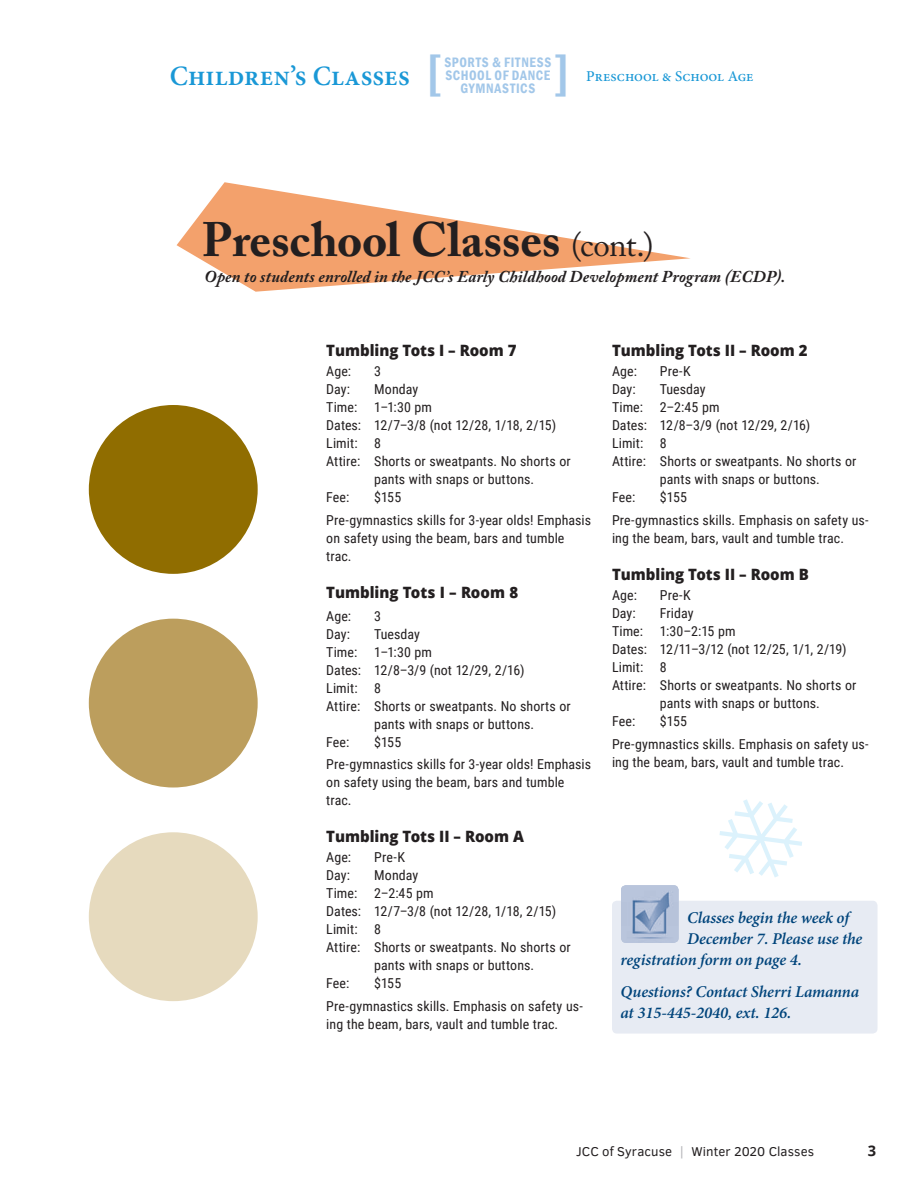
<style>
.page{position:relative;width:918px;height:1188px;background:#fff}
.page>*{position:absolute;margin:0;border:0;box-sizing:border-box;transform-origin:0 0}
.t1{font:600 49.95px "Franklin Gothic";color:#a2c7e9;scale:.96 1}
.Body_-_Minion_10{font:700 48px "Adobe Caslon Pro";letter-spacing:-.005em;color:#231f20}
.t2{font:600 28.05px "Minion Pro";letter-spacing:.005em;color:#1a98d6;scale:.96 1}
.t3{font:italic 600 16.5px/21px "Minion Pro";letter-spacing:-.005em;color:#00447b}
.Body_-_Minion_10_no{font:italic 700 16.5px "Adobe Caslon Pro";letter-spacing:.01em;color:#231f20}
.Subheads_-_Open_Sans{font:800 15.6px "Open Sans";color:#231f20;scale:.96 1}
.Body_-_Prog_Listings{font:800 15.6px "Open Sans";color:#231f20;scale:.96 1}
.t4{font:500 15px "Minion Pro";color:#1a98d6}
.t5{font:700 14.7px "Open Sans";color:#231f20}
.t6{font:600 condensed 14.1px "Franklin Gothic";letter-spacing:.05em;color:#a2c7e9;scale:.96 1}
.Body_-_Prog_Listings-2{font:13.65px/18px "Roboto Condensed";letter-spacing:.005em;color:#231f20}
.t7{font:13.2px "Clear Sans";letter-spacing:.005em;color:#231f20}
.s1{font-weight:400;font-size:33px}
.s2{color:#b2b3b7}
</style>
<div class="page">
<svg style="left:177px;top:182px;width:513px;height:110px"></svg>
<div style="left:89px;top:405px;width:169px;height:169px;background:#906d00;border-radius:50%"></div>
<div style="left:89px;top:619px;width:169px;height:169px;background:#bc9e5d;border-radius:50%"></div>
<div style="left:89px;top:832px;width:169px;height:169px;background:#e6dabe;border-radius:50%"></div>
<div style="left:612px;top:901px;width:266px;height:133px;background:#e7ebf3;border-radius:5px"></div>
<img style="left:621px;top:885px;width:58px;height:58px">
<svg style="left:719px;top:799px;width:83px;height:78px"></svg>
<p class="t2" style="left:170px;top:57px;width:252px">Children’s Classes</p>
<p class="t1" style="left:428px;top:40px;width:16px">[</p>
<p class="t1" style="left:554px;top:40px;width:16px">]</p>
<p class="t6" style="left:444px;top:53px;width:113px">SPORTS &amp; FITNESS</p>
<p class="t6" style="left:445px;top:66px;width:111px">SCHOOL OF DANCE</p>
<p class="t6" style="left:460px;top:79px;width:79px">GYMNASTICS</p>
<p class="t4" style="left:586px;top:66px;width:169px">Preschool &amp; School Age</p>
<p class="Body_-_Minion_10" style="left:202px;top:211px;width:453px">Preschool Classes <span class="s1">(cont.)</span></p>
<p class="Body_-_Minion_10_no" style="left:204px;top:266px;width:583px">Open to students enrolled in the JCC’s Early Childhood Development Program (ECDP).</p>
<p class="Subheads_-_Open_Sans" style="left:326px;top:338px;width:200px">Tumbling Tots I – Room 7</p>
<p class="Body_-_Prog_Listings-2" style="left:326px;top:362px;width:26px">Age:</p>
<p class="Body_-_Prog_Listings-2" style="left:374px;top:362px;width:8px">3</p>
<p class="Body_-_Prog_Listings-2" style="left:326px;top:380px;width:25px">Day:</p>
<p class="Body_-_Prog_Listings-2" style="left:374px;top:380px;width:46px">Monday</p>
<p class="Body_-_Prog_Listings-2" style="left:326px;top:398px;width:107px">Time: 1–1:30 pm</p>
<p class="Body_-_Prog_Listings-2" style="left:326px;top:416px;width:232px">Dates: 12/7–3/8 (not 12/28, 1/18, 2/15)</p>
<p class="Body_-_Prog_Listings-2" style="left:326px;top:434px;width:56px">Limit: 8</p>
<p class="Body_-_Prog_Listings-2" style="left:326px;top:452px;width:246px">Attire: Shorts or sweatpants. No shorts or</p>
<p class="Body_-_Prog_Listings-2" style="left:374px;top:470px;width:161px">pants with snaps or buttons.</p>
<p class="Body_-_Prog_Listings-2" style="left:326px;top:488px;width:25px">Fee:</p>
<p class="Body_-_Prog_Listings-2" style="left:374px;top:488px;width:29px">$155</p>
<p class="Body_-_Prog_Listings-2" style="left:326px;top:511px;width:266px">Pre-gymnastics skills for 3-year olds! Emphasis on safety using the beam, bars and tumble trac.</p>
<p class="Body_-_Prog_Listings" style="left:326px;top:580px;width:201px">Tumbling Tots I – Room 8</p>
<p class="Body_-_Prog_Listings-2" style="left:326px;top:606px;width:26px">Age:</p>
<p class="Body_-_Prog_Listings-2" style="left:374px;top:606px;width:8px">3</p>
<p class="Body_-_Prog_Listings-2" style="left:326px;top:624px;width:25px">Day:</p>
<p class="Body_-_Prog_Listings-2" style="left:374px;top:624px;width:47px">Tuesday</p>
<p class="Body_-_Prog_Listings-2" style="left:326px;top:642px;width:107px">Time: 1–1:30 pm</p>
<p class="Body_-_Prog_Listings-2" style="left:326px;top:660px;width:200px">Dates: 12/8–3/9 (not 12/29, 2/16)</p>
<p class="Body_-_Prog_Listings-2" style="left:326px;top:678px;width:56px">Limit: 8</p>
<p class="Body_-_Prog_Listings-2" style="left:326px;top:696px;width:246px">Attire: Shorts or sweatpants. No shorts or</p>
<p class="Body_-_Prog_Listings-2" style="left:374px;top:714px;width:161px">pants with snaps or buttons.</p>
<p class="Body_-_Prog_Listings-2" style="left:326px;top:732px;width:25px">Fee:</p>
<p class="Body_-_Prog_Listings-2" style="left:374px;top:732px;width:29px">$155</p>
<p class="Body_-_Prog_Listings-2" style="left:326px;top:755px;width:266px">Pre-gymnastics skills for 3-year olds! Emphasis on safety using the beam, bars and tumble trac.</p>
<p class="Subheads_-_Open_Sans" style="left:326px;top:824px;width:207px">Tumbling Tots II – Room A</p>
<p class="Body_-_Prog_Listings-2" style="left:326px;top:848px;width:26px">Age:</p>
<p class="Body_-_Prog_Listings-2" style="left:374px;top:848px;width:32px">Pre-K</p>
<p class="Body_-_Prog_Listings-2" style="left:326px;top:866px;width:25px">Day:</p>
<p class="Body_-_Prog_Listings-2" style="left:374px;top:866px;width:46px">Monday</p>
<p class="Body_-_Prog_Listings-2" style="left:326px;top:884px;width:109px">Time: 2–2:45 pm</p>
<p class="Body_-_Prog_Listings-2" style="left:326px;top:902px;width:232px">Dates: 12/7–3/8 (not 12/28, 1/18, 2/15)</p>
<p class="Body_-_Prog_Listings-2" style="left:326px;top:920px;width:56px">Limit: 8</p>
<p class="Body_-_Prog_Listings-2" style="left:326px;top:938px;width:246px">Attire: Shorts or sweatpants. No shorts or</p>
<p class="Body_-_Prog_Listings-2" style="left:374px;top:956px;width:161px">pants with snaps or buttons.</p>
<p class="Body_-_Prog_Listings-2" style="left:326px;top:974px;width:25px">Fee:</p>
<p class="Body_-_Prog_Listings-2" style="left:374px;top:974px;width:29px">$155</p>
<p class="Body_-_Prog_Listings-2" style="left:326px;top:997px;width:258px">Pre-gymnastics skills. Emphasis on safety us&shy;ing the beam, bars, vault and tumble trac.</p>
<p class="Subheads_-_Open_Sans" style="left:612px;top:338px;width:205px">Tumbling Tots II – Room 2</p>
<p class="Body_-_Prog_Listings-2" style="left:612px;top:362px;width:26px">Age:</p>
<p class="Body_-_Prog_Listings-2" style="left:660px;top:362px;width:32px">Pre-K</p>
<p class="Body_-_Prog_Listings-2" style="left:612px;top:380px;width:25px">Day:</p>
<p class="Body_-_Prog_Listings-2" style="left:660px;top:380px;width:47px">Tuesday</p>
<p class="Body_-_Prog_Listings-2" style="left:612px;top:398px;width:109px">Time: 2–2:45 pm</p>
<p class="Body_-_Prog_Listings-2" style="left:612px;top:416px;width:200px">Dates: 12/8–3/9 (not 12/29, 2/16)</p>
<p class="Body_-_Prog_Listings-2" style="left:612px;top:434px;width:56px">Limit: 8</p>
<p class="Body_-_Prog_Listings-2" style="left:612px;top:452px;width:246px">Attire: Shorts or sweatpants. No shorts or</p>
<p class="Body_-_Prog_Listings-2" style="left:660px;top:470px;width:161px">pants with snaps or buttons.</p>
<p class="Body_-_Prog_Listings-2" style="left:612px;top:488px;width:25px">Fee:</p>
<p class="Body_-_Prog_Listings-2" style="left:660px;top:488px;width:29px">$155</p>
<p class="Body_-_Prog_Listings-2" style="left:612px;top:511px;width:258px">Pre-gymnastics skills. Emphasis on safety us&shy;ing the beam, bars, vault and tumble trac.</p>
<p class="Subheads_-_Open_Sans" style="left:612px;top:562px;width:207px">Tumbling Tots II – Room B</p>
<p class="Body_-_Prog_Listings-2" style="left:612px;top:586px;width:26px">Age:</p>
<p class="Body_-_Prog_Listings-2" style="left:660px;top:586px;width:32px">Pre-K</p>
<p class="Body_-_Prog_Listings-2" style="left:612px;top:604px;width:25px">Day:</p>
<p class="Body_-_Prog_Listings-2" style="left:660px;top:604px;width:35px">Friday</p>
<p class="Body_-_Prog_Listings-2" style="left:612px;top:622px;width:125px">Time: 1:30–2:15 pm</p>
<p class="Body_-_Prog_Listings-2" style="left:612px;top:640px;width:236px">Dates: 12/11–3/12 (not 12/25, 1/1, 2/19)</p>
<p class="Body_-_Prog_Listings-2" style="left:612px;top:658px;width:56px">Limit: 8</p>
<p class="Body_-_Prog_Listings-2" style="left:612px;top:676px;width:246px">Attire: Shorts or sweatpants. No shorts or</p>
<p class="Body_-_Prog_Listings-2" style="left:660px;top:694px;width:161px">pants with snaps or buttons.</p>
<p class="Body_-_Prog_Listings-2" style="left:612px;top:712px;width:25px">Fee:</p>
<p class="Body_-_Prog_Listings-2" style="left:660px;top:712px;width:29px">$155</p>
<p class="Body_-_Prog_Listings-2" style="left:612px;top:735px;width:258px">Pre-gymnastics skills. Emphasis on safety us&shy;ing the beam, bars, vault and tumble trac.</p>
<p class="t3" style="left:687px;top:907px;width:163px">Classes begin the week of</p>
<p class="t3" style="left:687px;top:928px;width:177px">December 7. Please use the</p>
<p class="t3" style="left:621px;top:949px;width:183px">registration form on page 4.</p>
<p class="t3" style="left:621px;top:981px;width:240px">Questions? Contact Sherri Lamanna at 315-445-2040, ext. 126.</p>
<p class="t7" style="left:576px;top:1143px;width:240px">JCC of Syracuse <span class="s2">|</span> Winter 2020 Classes</p>
<p class="t5" style="left:868px;top:1140px;width:10px">3</p>
</div>
